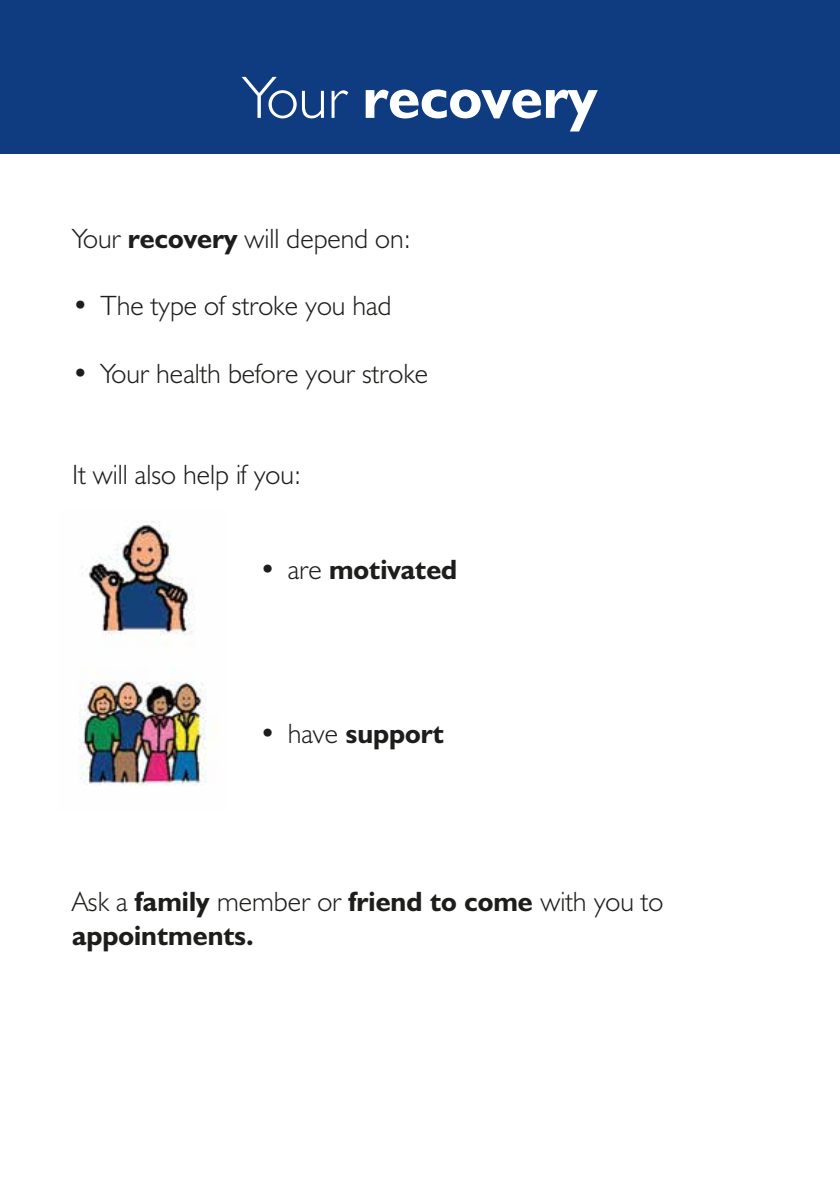
<style>
.page{position:relative;width:840px;height:1191px;background:#fff}
.page>*{position:absolute;margin:0;border:0;box-sizing:border-box;transform-origin:0 0}
.t1{font:700 60px "Humanist 521 BT";color:#fff}
.t2{font:300 28px "Humanist 521 BT";color:#1d1d1b}
.t3{font:700 28px/33.6px "Humanist 521 BT";color:#1d1d1b}
.s1{font-weight:300}
.s2{font-weight:700}
</style>
<div class="page">
<div style="left:0;top:0;width:839px;height:153px;background:#0f3b80"></div>
<img style="left:79px;top:521px;width:139px;height:265px">
<h1 class="t1" style="left:243px;top:60px;width:355px"><span class="s1">Your</span> recovery</h1>
<p class="t2" style="left:72px;top:221px;width:340px">Your <span class="s2">recovery</span> will depend on:</p>
<p class="t2" style="left:72px;top:289px;width:321px">• The type of stroke you had</p>
<p class="t2" style="left:72px;top:356px;width:357px">• Your health before your stroke</p>
<p class="t2" style="left:72px;top:457px;width:230px">It will also help if you:</p>
<p class="t3" style="left:259px;top:552px;width:199px"><span class="s1">• are</span> motivated</p>
<p class="t3" style="left:259px;top:716px;width:186px"><span class="s1">• have</span> support</p>
<p class="t3" style="left:72px;top:884px;width:592px"><span class="s1">Ask a</span> family <span class="s1">member or</span> friend to come <span class="s1">with you to </span>appointments.</p>
</div>
